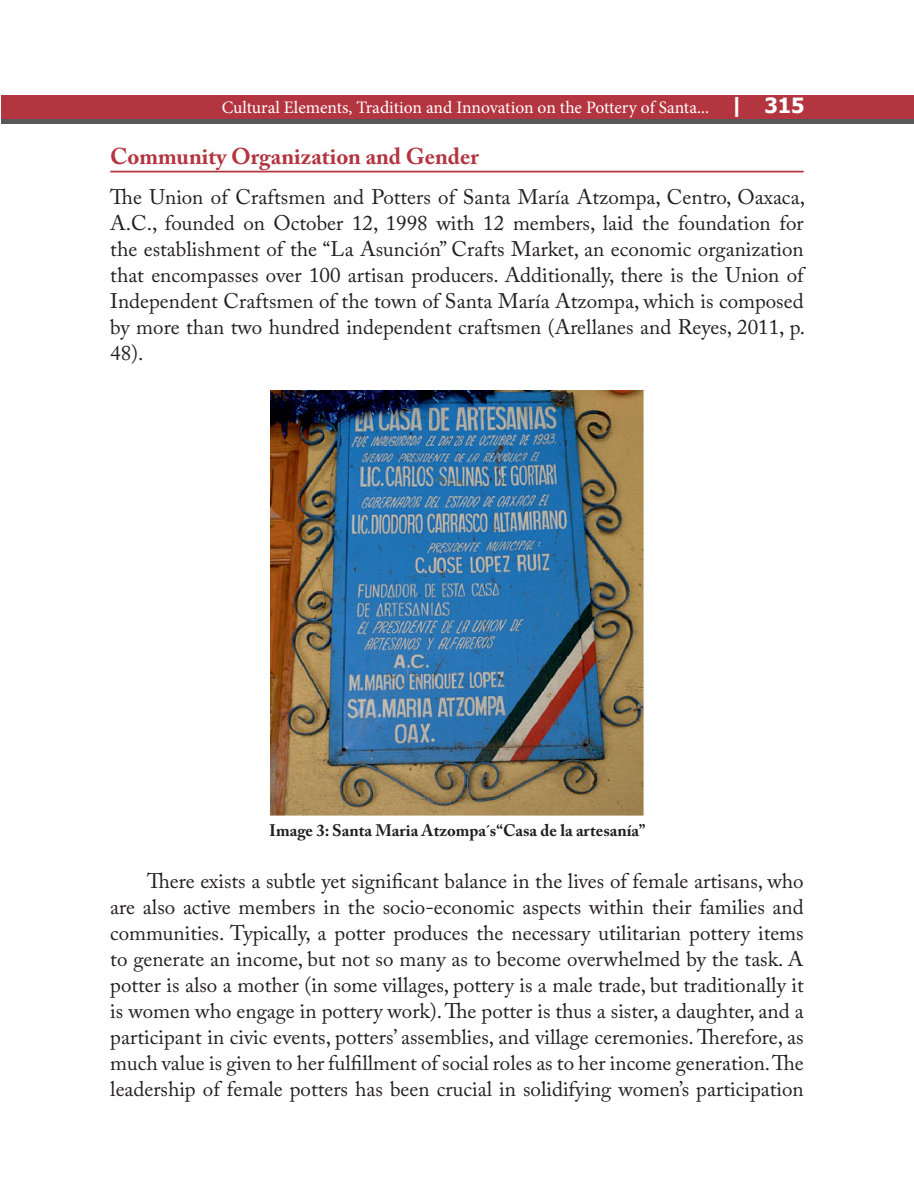
<style>
.page{position:relative;width:914px;height:1197px;background:#fff}
.page>*{position:absolute;margin:0;border:0;box-sizing:border-box;transform-origin:0 0}
.sub_head_1{font:700 22.75px "Adobe Caslon Pro";color:#b33540}
.Body_text{font:21px/26.1px "Adobe Caslon Pro";color:#231f20;text-align:justify}
.Body_left{font:21px/26.1px "Adobe Caslon Pro";color:#231f20;text-align:justify}
.t1{font:17.5px "Minion Pro";letter-spacing:-.005em;color:#fff}
.t2{font:700 16.62px "Adobe Caslon Pro";color:#231f20}
.s1{font-family:"Tahoma";font-weight:700;font-size:21px}
</style>
<div class="page">
<div style="left:2px;top:95px;width:912px;height:29px;background:#b33540"></div>
<div style="left:2px;top:119px;width:912px;height:5px;background:#57585a"></div>
<hr style="left:110px;top:171px;width:693px;height:1px;background:#b33540">
<img style="left:271px;top:390px;width:372px;height:425px">
<p class="t1" style="left:222px;top:96px;width:584px">Cultural Elements, Tradition and Innovation on the Pottery of Santa... <span class="s1">| 315</span></p>
<p class="sub_head_1" style="left:110px;top:143px;width:370px">Community Organization and Gender</p>
<p class="Body_left" style="left:110px;top:183px;width:696px">The Union of Craftsmen and Potters of Santa María Atzompa, Centro, Oaxaca, A.C., founded on October 12, 1998 with 12 members, laid the foundation for the establishment of the “La Asunción” Crafts Market, an economic organization that encompasses over 100 artisan producers. Additionally, there is the Union of Independent Craftsmen of the town of Santa María Atzompa, which is composed by more than two hundred independent craftsmen (Arellanes and Reyes, 2011, p.<br>48).</p>
<p class="t2" style="left:269px;top:820px;width:377px">Image 3: Santa Maria Atzompa´s“Casa de la artesanía”</p>
<p class="Body_text" style="left:110px;top:867px;width:695px;text-indent:37px">There exists a subtle yet significant balance in the lives of female artisans, who are also active members in the socio-economic aspects within their families and communities. Typically, a potter produces the necessary utilitarian pottery items to generate an income, but not so many as to become overwhelmed by the task. A potter is also a mother (in some villages, pottery is a male trade, but traditionally it is women who engage in pottery work). The potter is thus a sister, a daughter, and a participant in civic events, potters’ assemblies, and village ceremonies. Therefore, as much value is given to her fulfillment of social roles as to her income generation. The leadership of female potters has been crucial in solidifying women’s participation</p>
</div>
